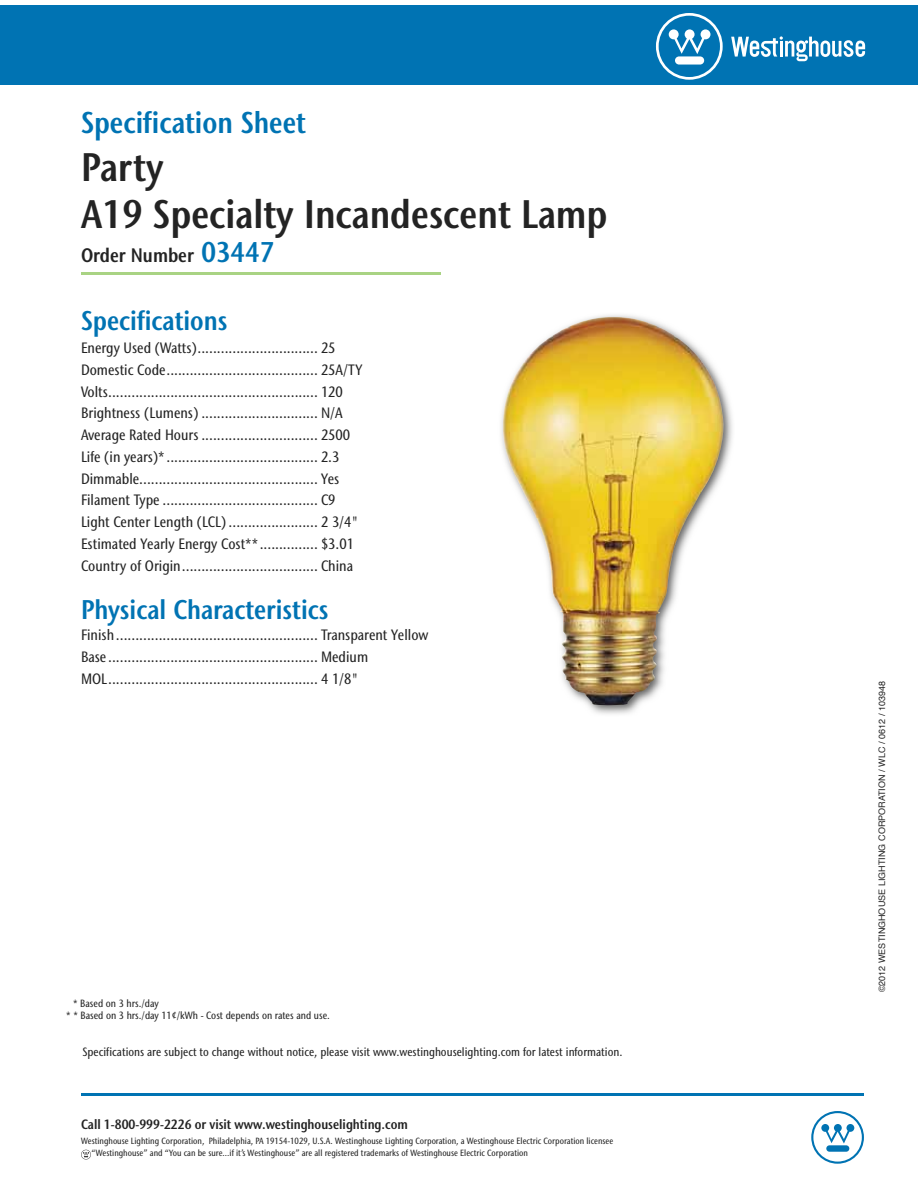
<style>
.page{position:relative;width:918px;height:1188px;background:#fff}
.page>*{position:absolute;margin:0;border:0;box-sizing:border-box;transform-origin:0 0}
.t1{font:600 condensed 39.75px/47.2px "Stone Sans IIITC Std";color:#232323}
.t2{font:600 condensed 30px "Stone Sans IIITC Std";color:#0073b3}
.t3{font:600 condensed 27px "Stone Sans IIITC Std";color:#0073b3}
.t4{font:600 condensed 19.5px "Stone Sans IIITC Std";color:#232323}
.t5{font:500 condensed 15px/21.8px "Stone Sans IIITC Std";color:#232323}
.t6{font:600 condensed 13.5px "Stone Sans IIITC Std";color:#232323}
.t7{font:500 condensed 12px "Stone Sans IIITC Std";color:#232323}
.t8{font:500 condensed 10.5px/12px "Stone Sans IIITC Std";color:#232323}
.t9{font:500 condensed 9px/12px "Stone Sans IIITC Std";color:#232323}
.t10{font:9px "Helvetica";color:#232323}
.s1{font-size:28.5px;color:#0073b3}
</style>
<div class="page">
<svg style="left:81px;top:1150px;width:10px;height:10px"></svg>
<hr style="left:81px;top:1093px;width:783px;height:3px;background:#0073b3">
<svg style="left:811px;top:1111px;width:53px;height:53px"></svg>
<div style="left:0;top:5px;width:918px;height:80px;background:#0073b3"></div>
<svg style="left:656px;top:13px;width:67px;height:67px"></svg>
<svg style="left:731px;top:36px;width:134px;height:25px"></svg>
<img style="left:588px;top:315px;width:145px;height:399px">
<img style="left:501px;top:317px;width:224px;height:388px">
<hr style="left:81px;top:272px;width:360px;height:3px;background:#a9d383">
<h2 class="t2" style="left:81px;top:104px;width:226px">Specification Sheet</h2>
<h1 class="t1" style="left:81px;top:143px;width:528px">Party<br>A19 Specialty Incandescent Lamp</h1>
<h3 class="t4" style="left:81px;top:243px;width:195px">Order Number <span class="s1">03447</span></h3>
<h3 class="t3" style="left:81px;top:303px;width:148px">Specifications</h3>
<p class="t5" style="left:81px;top:337px;width:283px">Energy Used (Watts) ............................... 25<br>Domestic Code ....................................... 25A/TY Volts ...................................................... 120<br>Brightness (Lumens) .............................. N/A Average Rated Hours .............................. 2500<br>Life (in years)* ....................................... 2.3<br>Dimmable.............................................. Yes Filament Type ........................................ C9<br>Light Center Length (LCL) ....................... 2 3/4" Estimated Yearly Energy Cost** ............... $3.01<br>Country of Origin ................................... China</p>
<h3 class="t3" style="left:81px;top:592px;width:249px">Physical Characteristics</h3>
<p class="t5" style="left:81px;top:624px;width:349px">Finish .................................................... Transparent Yellow<br>Base ...................................................... Medium<br>MOL ...................................................... 4 1/8"</p>
<p class="t8" style="left:66px;top:998px;width:265px;text-indent:7px">* Based on 3 hrs./day<br>* * Based on 3 hrs./day 11¢/kWh - Cost depends on rates and use.</p>
<p class="t7" style="left:82px;top:1044px;width:541px">Specifications are subject to change without notice, please visit www.westinghouselighting.com for latest information.</p>
<p class="t6" style="left:81px;top:1116px;width:328px">Call 1-800-999-2226 or visit www.westinghouselighting.com</p>
<p class="t9" style="left:92px;top:1135px;width:523px;text-indent:-11px">Westinghouse Lighting Corporation, Philadelphia, PA 19154-1029, U.S.A. Westinghouse Lighting Corporation, a Westinghouse Electric Corporation licensee “Westinghouse” and “You can be sure...if it’s Westinghouse” are all registered trademarks of Westinghouse Electric Corporation</p>
<p class="t10" style="left:875px;top:992px;width:313px;rotate:-90deg">©2012 WESTINGHOUSE LIGHTING CORPORATION / WLC / 0612 / 103948</p>
</div>
